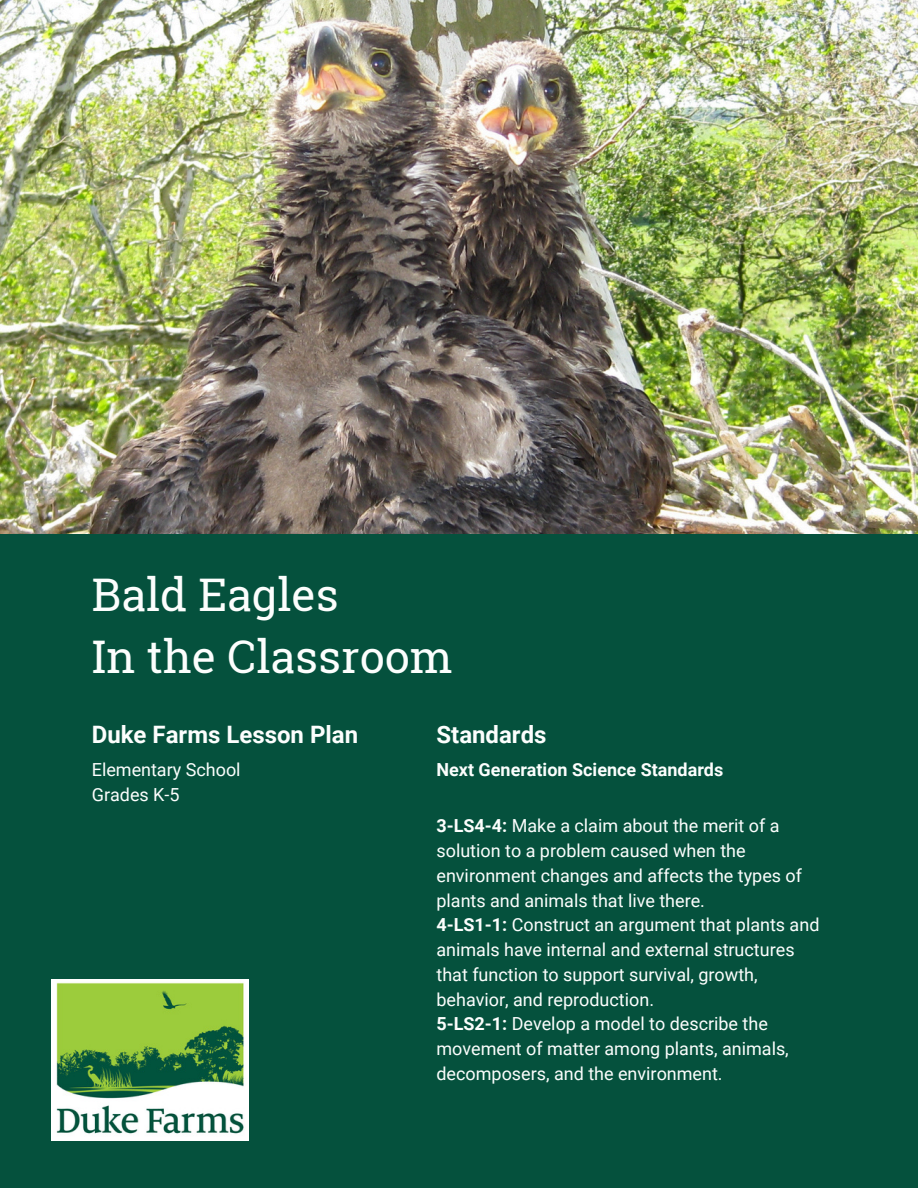
<style>
.page{position:relative;width:918px;height:1188px;background:#fff}
.page>*{position:absolute;margin:0;border:0;box-sizing:border-box;transform-origin:0 0}
.t1{font:45px/61.8px "Roboto Slab";color:#fcfefd}
.t2{font:700 24px "Roboto";color:#fcfefd}
.t3{font:18px/24.8px "Roboto";color:#fcfefd}
.t4{font:700 18px "Roboto";color:#fcfefd}
.s1{font-weight:700}
</style>
<div class="page">
<img style="left:0;top:0;width:918px;height:534px">
<div style="left:0;top:534px;width:918px;height:654px;background:#05513d"></div>
<img style="left:51px;top:980px;width:197px;height:161px">
<p class="t1" style="left:92px;top:562px;width:362px">Bald Eagles<br>In the Classroom</p>
<h2 class="t2" style="left:92px;top:721px;width:268px">Duke Farms Lesson Plan</h2>
<p class="t3" style="left:92px;top:758px;width:150px">Elementary School</p>
<p class="t3" style="left:92px;top:782px;width:89px">Grades K-5</p>
<h1 class="t2" style="left:436px;top:721px;width:112px">Standards</h1>
<p class="t4" style="left:436px;top:760px;width:288px">Next Generation Science Standards</p>
<p class="t3" style="left:436px;top:814px;width:367px"><span class="s1">3-LS4-4:</span> Make a claim about the merit of a solution to a problem caused when the environment changes and affects the types of plants and animals that live there.</p>
<p class="t3" style="left:436px;top:913px;width:384px"><span class="s1">4-LS1-1:</span> Construct an argument that plants and animals have internal and external structures that function to support survival, growth, behavior, and reproduction.</p>
<p class="t3" style="left:436px;top:1012px;width:354px"><span class="s1">5-LS2-1:</span> Develop a model to describe the movement of matter among plants, animals, decomposers, and the environment.</p>
</div>
